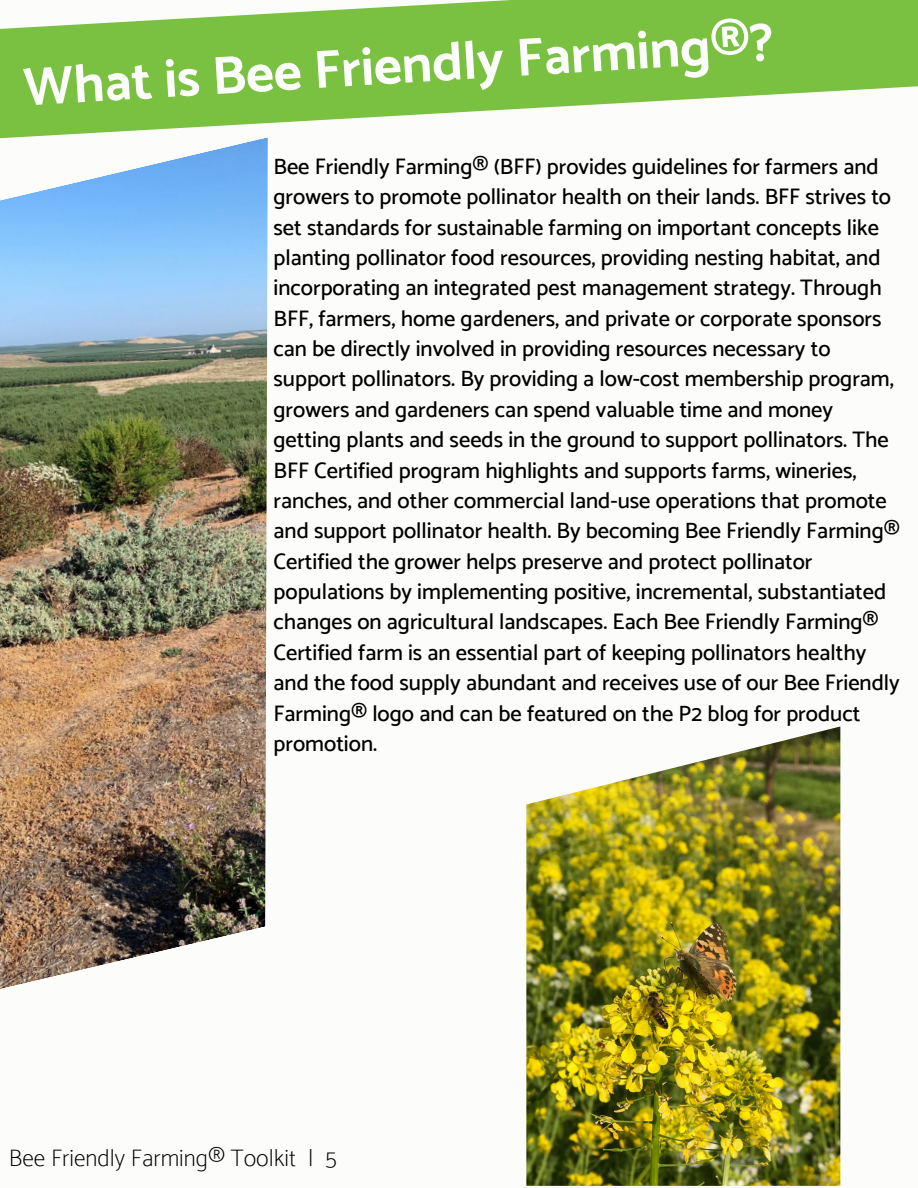
<style>
.page{position:relative;width:918px;height:1188px;background:#fcfdfb}
.page>*{position:absolute;margin:0;border:0;box-sizing:border-box;transform-origin:0 0}
.t1{font:700 54px "Catamaran";color:#fcfdfb}
.t2{font:100 24px "Catamaran";color:#000}
.t3{font:500 22.35px/30.3px "Catamaran";color:#000}
</style>
<div class="page">
<img style="left:0;top:139px;width:268px;height:850px">
<img style="left:526px;top:726px;width:315px;height:460px">
<svg style="left:0;top:0;width:918px;height:139px;fill:#7ac142"></svg>
<h1 class="t1" style="left:22px;top:53px;width:753px;rotate:-3deg">What is Bee Friendly Farming®?</h1>
<p class="t3" style="left:274px;top:151px;width:628px">Bee Friendly Farming® (BFF) provides guidelines for farmers and growers to promote pollinator health on their lands. BFF strives to set standards for sustainable farming on important concepts like planting pollinator food resources, providing nesting habitat, and incorporating an integrated pest management strategy. Through BFF, farmers, home gardeners, and private or corporate sponsors can be directly involved in providing resources necessary to support pollinators. By providing a low-cost membership program, growers and gardeners can spend valuable time and money getting plants and seeds in the ground to support pollinators. The BFF Certified program highlights and supports farms, wineries, ranches, and other commercial land-use operations that promote and support pollinator health. By becoming Bee Friendly Farming® Certified the grower helps preserve and protect pollinator populations by implementing positive, incremental, substantiated changes on agricultural landscapes. Each Bee Friendly Farming® Certified farm is an essential part of keeping pollinators healthy and the food supply abundant and receives use of our Bee Friendly Farming® logo and can be featured on the P2 blog for product promotion.</p>
<p class="t2" style="left:9px;top:1144px;width:330px">Bee Friendly Farming® Toolkit | 5</p>
</div>
